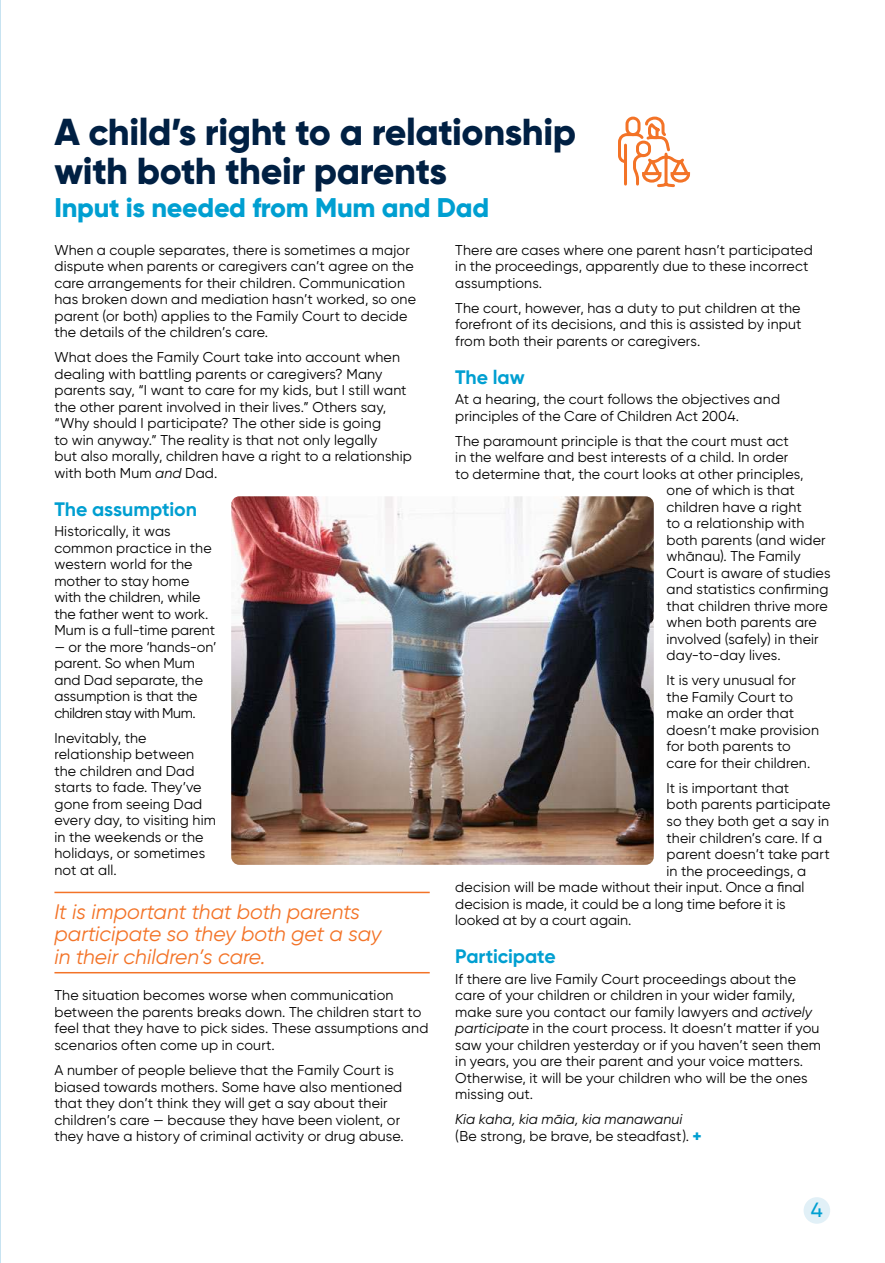
<style>
.page{position:relative;width:885px;height:1263px;background:#fff}
.page>*{position:absolute;margin:0;border:0;box-sizing:border-box;transform-origin:0 0}
.t1{font:800 37.5px/39px "Gilroy";letter-spacing:-.01em;color:#002043}
.t2{font:800 27px "Gilroy";letter-spacing:-.01em;color:#009fd1}
.t3{font:italic 21px/22.5px "Gilroy";letter-spacing:-.005em;color:#f37327}
.t4{font:500 20.7px "Gilroy";color:#009fd1}
.t5{font:700 19.5px "Gilroy";letter-spacing:-.005em;color:#009fd1}
.t6{font:14.25px/16.5px "Gilroy";letter-spacing:.01em;color:#000}
.s1{font-style:italic}
.s2{font-weight:800;font-size:16.5px;color:#009fd1}
</style>
<div class="page">
<div style="left:803px;top:1197px;width:27px;height:27px;background:#e1f0f7;border-radius:50%"></div>
<hr style="left:0;top:0;width:1px;height:1263px;background:#c7e3f1">
<img style="left:231px;top:496px;width:422px;height:369px">
<hr style="left:54px;top:892px;width:375px;height:1px;background:#f37327">
<hr style="left:54px;top:972px;width:375px;height:1px;background:#f37327">
<svg style="left:618px;top:116px;width:73px;height:72px"></svg>
<h1 class="t1" style="left:54px;top:114px;width:523px">A child’s right to a relationship with both their parents</h1>
<h2 class="t2" style="left:54px;top:195px;width:436px">Input is needed from Mum and Dad</h2>
<p class="t6" style="left:54px;top:242px;width:363px">When a couple separates, there is sometimes a major dispute when parents or caregivers can’t agree on the care arrangements for their children. Communication has broken down and mediation hasn’t worked, so one parent (or both) applies to the Family Court to decide the details of the children’s care.</p>
<p class="t6" style="left:54px;top:350px;width:359px">What does the Family Court take into account when dealing with battling parents or caregivers? Many parents say, “I want to care for my kids, but I still want the other parent involved in their lives.” Others say, “Why should I participate? The other side is going<br>to win anyway.” The reality is that not only legally<br>but also morally, children have a right to a relationship with both Mum <span class="s1">and</span> Dad.</p>
<h3 class="t5" style="left:54px;top:500px;width:144px">The assumption</h3>
<p class="t6" style="left:54px;top:524px;width:162px">Historically, it was common practice in the western world for the mother to stay home with the children, while the father went to work.<br>Mum is a full-time parent</p>
<p class="t6" style="left:54px;top:639px;width:164px">— or the more ‘hands-on’ parent. So when Mum and Dad separate, the assumption is that the children stay with Mum.</p>
<p class="t6" style="left:54px;top:730px;width:163px">Inevitably, the relationship between the children and Dad starts to fade. They’ve gone from seeing Dad every day, to visiting him in the weekends or the holidays, or sometimes not at all.</p>
<h3 class="t3" style="left:54px;top:901px;width:328px">It is important that both parents participate so they both get a say in their children’s care.</h3>
<p class="t6" style="left:54px;top:988px;width:375px">The situation becomes worse when communication between the parents breaks down. The children start to feel that they have to pick sides. These assumptions and scenarios often come up in court.</p>
<p class="t6" style="left:54px;top:1062px;width:351px">A number of people believe that the Family Court is biased towards mothers. Some have also mentioned that they don’t think they will get a say about their children’s care — because they have been violent, or they have a history of criminal activity or drug abuse.</p>
<p class="t6" style="left:455px;top:242px;width:359px">There are cases where one parent hasn’t participated in the proceedings, apparently due to these incorrect assumptions.</p>
<p class="t6" style="left:455px;top:300px;width:348px;text-align:justify">The court, however, has a duty to put children at the forefront of its decisions, and this is assisted by input from both their parents or caregivers.</p>
<h3 class="t5" style="left:455px;top:368px;width:71px">The law</h3>
<p class="t6" style="left:455px;top:392px;width:326px">At a hearing, the court follows the objectives and principles of the Care of Children Act 2004.</p>
<p class="t6" style="left:455px;top:433px;width:335px">The paramount principle is that the court must act</p>
<p class="t6" style="left:455px;top:450px;width:334px">in the welfare and best interests of a child. In order</p>
<p class="t6" style="left:455px;top:466px;width:350px">to determine that, the court looks at other principles,</p>
<p class="t6" style="left:666px;top:483px;width:130px">one of which is that</p>
<p class="t6" style="left:666px;top:499px;width:137px">children have a right</p>
<p class="t6" style="left:666px;top:516px;width:139px">to a relationship with</p>
<p class="t6" style="left:666px;top:532px;width:161px">both parents (and wider</p>
<p class="t6" style="left:666px;top:549px;width:136px">whānau). The Family</p>
<p class="t6" style="left:666px;top:565px;width:165px">Court is aware of studies</p>
<p class="t6" style="left:666px;top:582px;width:163px">and statistics confirming</p>
<p class="t6" style="left:666px;top:598px;width:163px">that children thrive more</p>
<p class="t6" style="left:666px;top:615px;width:152px">when both parents are</p>
<p class="t6" style="left:666px;top:631px;width:154px">involved (safely) in their</p>
<p class="t6" style="left:666px;top:648px;width:116px">day-to-day lives.</p>
<p class="t6" style="left:666px;top:673px;width:154px">It is very unusual for the Family Court to make an order that doesn’t make provision for both parents to care for their children.</p>
<p class="t6" style="left:666px;top:781px;width:124px">It is important that</p>
<p class="t6" style="left:666px;top:797px;width:165px">both parents participate</p>
<p class="t6" style="left:666px;top:814px;width:164px">so they both get a say in</p>
<p class="t6" style="left:666px;top:830px;width:157px">their children’s care. If a</p>
<p class="t6" style="left:666px;top:847px;width:165px">parent doesn’t take part</p>
<p class="t6" style="left:666px;top:863px;width:141px">in the proceedings, a</p>
<p class="t6" style="left:455px;top:880px;width:351px">decision will be made without their input. Once a final</p>
<p class="t6" style="left:455px;top:896px;width:332px">decision is made, it could be a long time before it is</p>
<p class="t6" style="left:455px;top:913px;width:178px">looked at by a court again.</p>
<h3 class="t5" style="left:455px;top:947px;width:102px">Participate</h3>
<p class="t6" style="left:455px;top:971px;width:367px">If there are live Family Court proceedings about the care of your children or children in your wider family, make sure you contact our family lawyers and <span class="s1">actively participate</span> in the court process. It doesn’t matter if you saw your children yesterday or if you haven’t seen them in years, you are their parent and your voice matters.<br>Otherwise, it will be your children who will be the ones missing out.</p>
<p class="t6" style="left:455px;top:1112px;width:248px"><span class="s1">Kia kaha, kia māia, kia manawanui </span>(Be strong, be brave, be steadfast). <span class="s2">+</span></p>
<h3 class="t4" style="left:810px;top:1199px;width:13px">4</h3>
</div>
